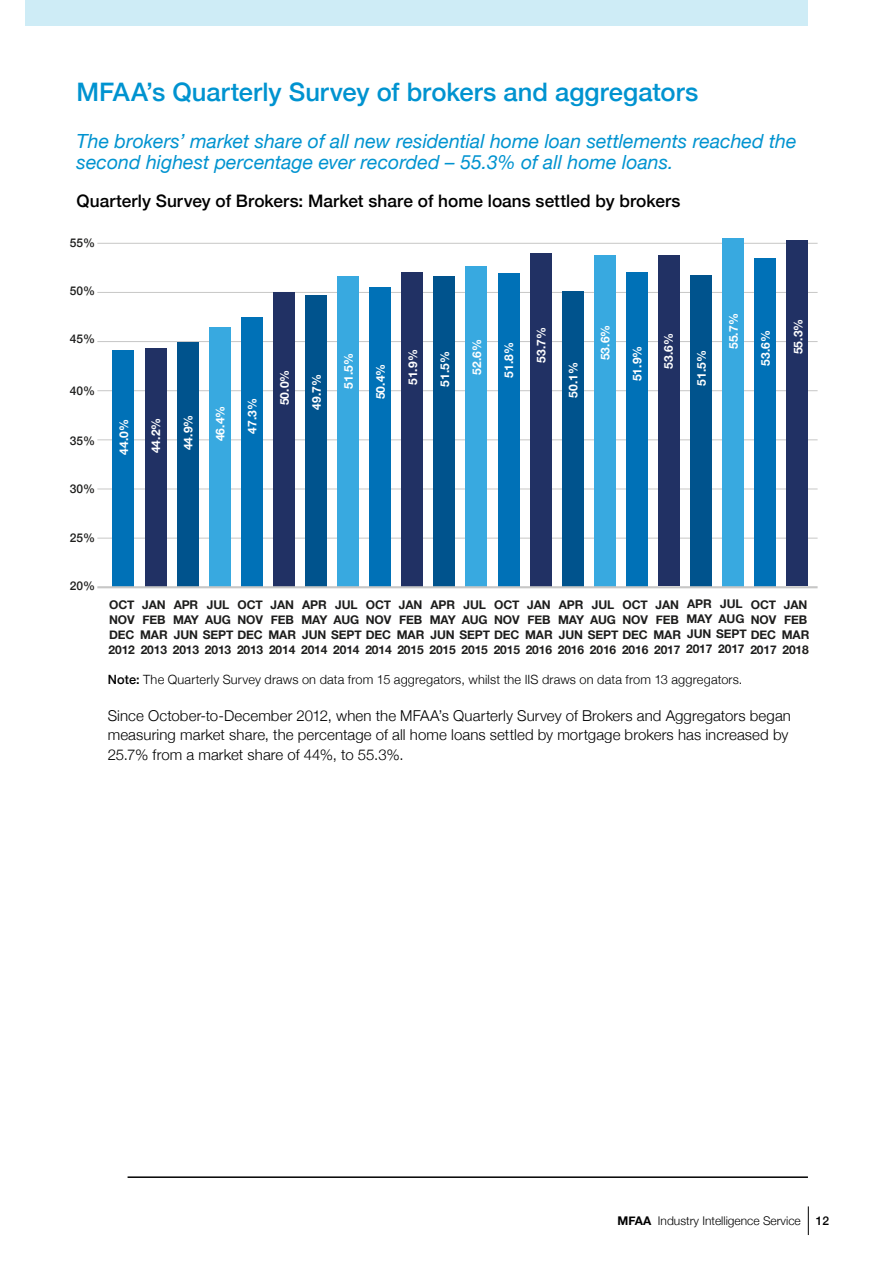
<style>
.page{position:relative;width:893px;height:1263px;background:#fff}
.page>*{position:absolute;margin:0;border:0;box-sizing:border-box;transform-origin:0 0}
.t1{font:500 25.5px "Helvetica Neue";color:#0093d0}
.t2{font:italic 19.5px/21px "Helvetica Neue";letter-spacing:.005em;color:#0093d0}
.t3{font:500 17.25px "Helvetica Neue";letter-spacing:.005em;color:#000}
.t4{font:300 15px/19.5px "Helvetica Neue";letter-spacing:.01em;color:#000}
.t5{font:300 12.75px "Helvetica Neue";letter-spacing:.015em;color:#000}
.t6{font:700 12px/15px "Helvetica Neue";letter-spacing:-.01em;color:#1d1d1c}
.t7{font:700 12px "Helvetica Neue";letter-spacing:.01em;color:#fff}
.t8{font:12px "Helvetica Neue";color:#1d1d1c}
.t9{font:300 12px "Helvetica Neue";color:#000}
.t10{font:500 12px "Helvetica Neue";color:#1d1d1c}
.s1{font-weight:500}
.s2{font-weight:700}
</style>
<div class="page">
<svg style="left:808px;top:1206px;width:1px;height:29px"></svg>
<hr style="left:128px;top:1176px;width:680px;height:2px;background:#000">
<div style="left:26px;top:0;width:782px;height:26px;background:#ceecf6"></div>
<hr style="left:97px;top:390px;width:721px;height:1px;background:#c7c7c6">
<hr style="left:97px;top:341px;width:721px;height:1px;background:#c7c7c6">
<hr style="left:97px;top:538px;width:721px;height:1px;background:#c7c7c6">
<hr style="left:97px;top:489px;width:721px;height:1px;background:#c7c7c6">
<hr style="left:97px;top:439px;width:721px;height:1px;background:#c7c7c6">
<hr style="left:97px;top:243px;width:721px;height:1px;background:#c7c7c6">
<hr style="left:97px;top:292px;width:721px;height:1px;background:#c7c7c6">
<div style="left:145px;top:348px;width:21px;height:239px;background:#213164"></div>
<div style="left:113px;top:350px;width:21px;height:237px;background:#0071b7"></div>
<div style="left:177px;top:342px;width:21px;height:245px;background:#00538d"></div>
<div style="left:209px;top:327px;width:21px;height:260px;background:#38a9e0"></div>
<div style="left:241px;top:318px;width:21px;height:269px;background:#0071b7"></div>
<div style="left:273px;top:292px;width:22px;height:295px;background:#213164"></div>
<div style="left:305px;top:295px;width:22px;height:292px;background:#00538d"></div>
<div style="left:337px;top:276px;width:22px;height:311px;background:#38a9e0"></div>
<div style="left:370px;top:287px;width:21px;height:300px;background:#0071b7"></div>
<div style="left:402px;top:272px;width:21px;height:315px;background:#213164"></div>
<div style="left:434px;top:276px;width:21px;height:311px;background:#00538d"></div>
<div style="left:466px;top:266px;width:21px;height:321px;background:#38a9e0"></div>
<div style="left:498px;top:273px;width:21px;height:314px;background:#0071b7"></div>
<div style="left:530px;top:253px;width:21px;height:334px;background:#213164"></div>
<div style="left:562px;top:292px;width:21px;height:295px;background:#00538d"></div>
<div style="left:594px;top:255px;width:21px;height:332px;background:#38a9e0"></div>
<div style="left:626px;top:272px;width:21px;height:315px;background:#0071b7"></div>
<div style="left:658px;top:255px;width:22px;height:331px;background:#213164"></div>
<div style="left:755px;top:258px;width:21px;height:329px;background:#0071b7"></div>
<div style="left:786px;top:241px;width:22px;height:345px;background:#213164"></div>
<div style="left:690px;top:276px;width:22px;height:312px;background:#00538d"></div>
<div style="left:722px;top:238px;width:22px;height:349px;background:#38a9e0"></div>
<hr style="left:97px;top:586px;width:721px;height:2px;background:#c7c7c6">
<h1 class="t1" style="left:77px;top:72px;width:623px">MFAA’s Quarterly Survey of brokers and aggregators</h1>
<h2 class="t2" style="left:77px;top:132px;width:721px">The brokers’ market share of all new residential home loan settlements reached the second highest percentage ever recorded – 55.3% of all home loans.</h2>
<h3 class="t3" style="left:77px;top:187px;width:605px">Quarterly Survey of Brokers: Market share of home loans settled by brokers</h3>
<p class="t8" style="left:70px;top:198px;width:334px">and aggregators as % of ABS Housing Finance Commitments</p>
<p class="t10" style="left:70px;top:233px;width:27px">55%</p>
<p class="t10" style="left:70px;top:281px;width:27px">50%</p>
<p class="t10" style="left:70px;top:329px;width:27px">45%</p>
<p class="t10" style="left:70px;top:381px;width:27px">40%</p>
<p class="t10" style="left:70px;top:431px;width:27px">35%</p>
<p class="t10" style="left:70px;top:479px;width:27px">30%</p>
<p class="t7" style="left:115px;top:455px;width:37px;rotate:-90deg">44.0%</p>
<p class="t7" style="left:147px;top:453px;width:37px;rotate:-90deg">44.2%</p>
<p class="t7" style="left:179px;top:450px;width:37px;rotate:-90deg">44.9%</p>
<p class="t7" style="left:211px;top:441px;width:37px;rotate:-90deg">46.4%</p>
<p class="t7" style="left:243px;top:434px;width:37px;rotate:-90deg">47.3%</p>
<p class="t7" style="left:275px;top:405px;width:37px;rotate:-90deg">50.0%</p>
<p class="t7" style="left:307px;top:410px;width:37px;rotate:-90deg">49.7%</p>
<p class="t7" style="left:339px;top:389px;width:37px;rotate:-90deg">51.5%</p>
<p class="t7" style="left:371px;top:399px;width:37px;rotate:-90deg">50.4%</p>
<p class="t7" style="left:403px;top:385px;width:37px;rotate:-90deg">51.9%</p>
<p class="t7" style="left:435px;top:387px;width:37px;rotate:-90deg">51.5%</p>
<p class="t7" style="left:467px;top:375px;width:37px;rotate:-90deg">52.6%</p>
<p class="t7" style="left:500px;top:378px;width:37px;rotate:-90deg">51.8%</p>
<p class="t7" style="left:532px;top:363px;width:37px;rotate:-90deg">53.7%</p>
<p class="t7" style="left:564px;top:398px;width:37px;rotate:-90deg">50.1%</p>
<p class="t7" style="left:596px;top:360px;width:37px;rotate:-90deg">53.6%</p>
<p class="t7" style="left:628px;top:381px;width:37px;rotate:-90deg">51.9%</p>
<p class="t7" style="left:724px;top:349px;width:37px;rotate:-90deg">55.7%</p>
<p class="t7" style="left:659px;top:369px;width:37px;rotate:-90deg">53.6%</p>
<p class="t7" style="left:756px;top:366px;width:37px;rotate:-90deg">53.6%</p>
<p class="t7" style="left:789px;top:354px;width:37px;rotate:-90deg">55.3%</p>
<p class="t7" style="left:692px;top:386px;width:37px;rotate:-90deg">51.5%</p>
<p class="t10" style="left:70px;top:528px;width:27px">25%</p>
<p class="t10" style="left:70px;top:576px;width:27px">20%</p>
<p class="t6" style="left:109px;top:597px;width:28px;text-align:justify">OCT NOV DEC 2012</p>
<p class="t6" style="left:173px;top:597px;width:91px">APR<br>MAY<br>JUN SEPT DEC<br>2013</p>
<p class="t6" style="left:237px;top:597px;width:27px">OCT<br>NOV</p>
<p class="t6" style="left:237px;top:642px;width:28px">2013</p>
<p class="t6" style="left:366px;top:597px;width:27px">OCT<br>NOV</p>
<p class="t6" style="left:365px;top:642px;width:28px">2014</p>
<p class="t6" style="left:494px;top:597px;width:27px">OCT<br>NOV</p>
<p class="t6" style="left:494px;top:642px;width:28px">2015</p>
<p class="t6" style="left:622px;top:597px;width:27px">OCT<br>NOV</p>
<p class="t6" style="left:622px;top:642px;width:28px">2016</p>
<p class="t6" style="left:653px;top:597px;width:29px">JAN<br>FEB<br>MAR<br>2017</p>
<p class="t6" style="left:687px;top:597px;width:91px;text-align:right">OCT<br>NOV<br>JUN SEPT DEC<br>2017</p>
<p class="t6" style="left:782px;top:597px;width:29px">JAN<br>FEB<br>MAR<br>2018</p>
<p class="t6" style="left:686px;top:597px;width:27px">APR<br>MAY</p>
<p class="t6" style="left:686px;top:642px;width:28px">2017</p>
<p class="t6" style="left:718px;top:597px;width:27px">JUL<br>AUG</p>
<p class="t6" style="left:718px;top:642px;width:28px">2017</p>
<p class="t6" style="left:140px;top:597px;width:29px">JAN<br>FEB<br>MAR<br>2013</p>
<p class="t6" style="left:205px;top:597px;width:27px">JUL<br>AUG</p>
<p class="t6" style="left:205px;top:642px;width:28px">2013</p>
<p class="t6" style="left:268px;top:597px;width:29px">JAN<br>FEB<br>MAR<br>2014</p>
<p class="t6" style="left:301px;top:597px;width:91px">APR<br>MAY<br>JUN SEPT DEC<br>2014</p>
<p class="t6" style="left:333px;top:597px;width:27px">JUL<br>AUG</p>
<p class="t6" style="left:333px;top:642px;width:28px">2014</p>
<p class="t6" style="left:397px;top:597px;width:29px">JAN<br>FEB<br>MAR<br>2015</p>
<p class="t6" style="left:429px;top:597px;width:91px">APR<br>MAY<br>JUN SEPT DEC<br>2015</p>
<p class="t6" style="left:462px;top:597px;width:27px">JUL<br>AUG</p>
<p class="t6" style="left:462px;top:642px;width:28px">2015</p>
<p class="t6" style="left:525px;top:597px;width:29px">JAN<br>FEB<br>MAR<br>2016</p>
<p class="t6" style="left:558px;top:597px;width:91px">APR<br>MAY<br>JUN SEPT DEC<br>2016</p>
<p class="t6" style="left:590px;top:597px;width:27px">JUL<br>AUG</p>
<p class="t6" style="left:590px;top:642px;width:28px">2016</p>
<p class="t5" style="left:108px;top:669px;width:636px"><span class="s1">Note:</span> The Quarterly Survey draws on data from 15 aggregators, whilst the IIS draws on data from 13 aggregators.</p>
<p class="t4" style="left:108px;top:705px;width:685px">Since October-to-December 2012, when the MFAA’s Quarterly Survey of Brokers and Aggregators began measuring market share, the percentage of all home loans settled by mortgage brokers has increased by<br>25.7% from a market share of 44%, to 55.3%.</p>
<p class="t9" style="left:617px;top:1211px;width:213px"><span class="s2">MFAA</span> Industry Intelligence Service <span class="s1">12</span></p>
</div>
